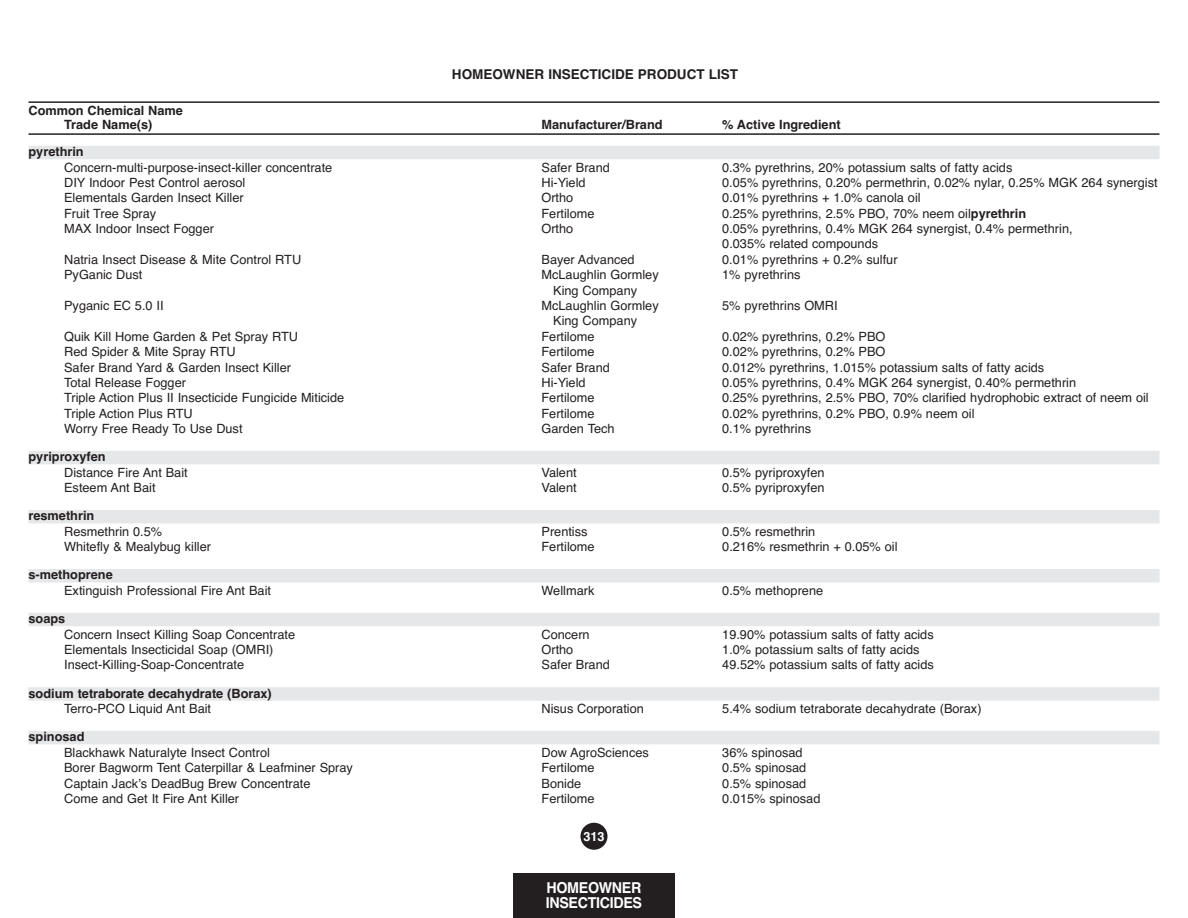
<style>
.page{position:relative;width:1188px;height:918px;background:#fff}
.page>*{position:absolute;margin:0;border:0;box-sizing:border-box;transform-origin:0 0}
.t1{font:700 15px/15px "Helvetica";letter-spacing:-.02em;color:#fff;scale:.95 1}
.t2{font:700 13.5px "Helvetica";color:#231f20}
.t3{font:12.75px/15.5px "Helvetica";color:#231f20}
.t4{font:700 12.75px/14.2px "Helvetica";color:#231f20;text-align:center}
.t5{font:700 12.75px "Helvetica";color:#fff}
.s1{font-weight:700}
</style>
<div class="page">
<div style="left:580px;top:823px;width:28px;height:27px;background:#231f20;border-radius:50%"></div>
<hr style="left:28px;top:101px;width:1132px;height:2px;background:#231f20">
<hr style="left:28px;top:133px;width:1132px;height:2px;background:#231f20">
<div style="left:28px;top:146px;width:1132px;height:13px;background:#e6e7e9"></div>
<div style="left:28px;top:451px;width:1132px;height:13px;background:#e6e7e9"></div>
<div style="left:28px;top:510px;width:1132px;height:13px;background:#e6e7e9"></div>
<div style="left:28px;top:569px;width:1132px;height:14px;background:#e6e7e9"></div>
<div style="left:28px;top:613px;width:1132px;height:13px;background:#e6e7e9"></div>
<div style="left:28px;top:687px;width:1132px;height:14px;background:#e6e7e9"></div>
<div style="left:28px;top:731px;width:1132px;height:13px;background:#e6e7e9"></div>
<div style="left:513px;top:873px;width:162px;height:45px;background:#231f20"></div>
<p class="t4" style="left:28px;top:103px;width:156px">Common Chemical Name<br>Trade Name(s)</p>
<p class="t2" style="left:452px;top:67px;width:288px">HOMEOWNER INSECTICIDE PRODUCT LIST</p>
<p class="t4" style="left:541px;top:118px;width:123px">Manufacturer/Brand</p>
<p class="t4" style="left:722px;top:118px;width:120px">% Active Ingredient</p>
<p class="t4" style="left:28px;top:145px;width:57px">pyrethrin</p>
<p class="t3" style="left:64px;top:159px;width:270px">Concern-multi-purpose-insect-killer concentrate</p>
<p class="t3" style="left:541px;top:159px;width:70px">Safer Brand</p>
<p class="t3" style="left:722px;top:159px;width:292px">0.3% pyrethrins, 20% potassium salts of fatty acids</p>
<p class="t3" style="left:64px;top:175px;width:183px">DIY Indoor Pest Control aerosol</p>
<p class="t3" style="left:541px;top:175px;width:46px">Hi-Yield</p>
<p class="t3" style="left:722px;top:175px;width:437px">0.05% pyrethrins, 0.20% permethrin, 0.02% nylar, 0.25% MGK 264 synergist</p>
<p class="t3" style="left:64px;top:190px;width:181px">Elementals Garden Insect Killer</p>
<p class="t3" style="left:541px;top:190px;width:33px">Ortho</p>
<p class="t3" style="left:722px;top:190px;width:200px">0.01% pyrethrins + 1.0% canola oil</p>
<p class="t3" style="left:64px;top:206px;width:94px">Fruit Tree Spray</p>
<p class="t3" style="left:541px;top:206px;width:55px">Fertilome</p>
<p class="t3" style="left:722px;top:206px;width:305px">0.25% pyrethrins, 2.5% PBO, 70% neem oil<span class="s1">pyrethrin</span></p>
<p class="t3" style="left:64px;top:221px;width:151px">MAX Indoor Insect Fogger</p>
<p class="t3" style="left:541px;top:221px;width:33px">Ortho</p>
<p class="t3" style="left:722px;top:221px;width:352px">0.05% pyrethrins, 0.4% MGK 264 synergist, 0.4% permethrin,<br>0.035% related compounds</p>
<p class="t3" style="left:64px;top:252px;width:239px">Natria Insect Disease &amp; Mite Control RTU</p>
<p class="t3" style="left:541px;top:252px;width:95px">Bayer Advanced</p>
<p class="t3" style="left:722px;top:252px;width:177px">0.01% pyrethrins + 0.2% sulfur</p>
<p class="t3" style="left:64px;top:267px;width:80px">PyGanic Dust</p>
<p class="t3" style="left:541px;top:267px;width:119px">McLaughlin Gormley</p>
<p class="t3" style="left:722px;top:267px;width:80px">1% pyrethrins</p>
<p class="t3" style="left:553px;top:283px;width:85px">King Company</p>
<p class="t3" style="left:64px;top:298px;width:101px">Pyganic EC 5.0 II</p>
<p class="t3" style="left:541px;top:298px;width:119px">McLaughlin Gormley</p>
<p class="t3" style="left:722px;top:298px;width:117px">5% pyrethrins OMRI</p>
<p class="t3" style="left:553px;top:313px;width:85px">King Company</p>
<p class="t3" style="left:64px;top:329px;width:235px">Quik Kill Home Garden &amp; Pet Spray RTU</p>
<p class="t3" style="left:541px;top:329px;width:55px">Fertilome</p>
<p class="t3" style="left:722px;top:329px;width:165px">0.02% pyrethrins, 0.2% PBO</p>
<p class="t3" style="left:64px;top:344px;width:173px">Red Spider &amp; Mite Spray RTU</p>
<p class="t3" style="left:541px;top:344px;width:55px">Fertilome</p>
<p class="t3" style="left:722px;top:344px;width:165px">0.02% pyrethrins, 0.2% PBO</p>
<p class="t3" style="left:64px;top:359px;width:229px">Safer Brand Yard &amp; Garden Insect Killer</p>
<p class="t3" style="left:541px;top:359px;width:70px">Safer Brand</p>
<p class="t3" style="left:722px;top:359px;width:324px">0.012% pyrethrins, 1.015% potassium salts of fatty acids</p>
<p class="t3" style="left:64px;top:375px;width:123px">Total Release Fogger</p>
<p class="t3" style="left:541px;top:375px;width:46px">Hi-Yield</p>
<p class="t3" style="left:722px;top:375px;width:355px">0.05% pyrethrins, 0.4% MGK 264 synergist, 0.40% permethrin</p>
<p class="t3" style="left:64px;top:390px;width:282px">Triple Action Plus II Insecticide Fungicide Miticide</p>
<p class="t3" style="left:541px;top:390px;width:55px">Fertilome</p>
<p class="t3" style="left:722px;top:390px;width:428px">0.25% pyrethrins, 2.5% PBO, 70% clarified hydrophobic extract of neem oil</p>
<p class="t3" style="left:64px;top:406px;width:130px">Triple Action Plus RTU</p>
<p class="t3" style="left:541px;top:406px;width:55px">Fertilome</p>
<p class="t3" style="left:722px;top:406px;width:254px">0.02% pyrethrins, 0.2% PBO, 0.9% neem oil</p>
<p class="t3" style="left:64px;top:421px;width:180px">Worry Free Ready To Use Dust</p>
<p class="t3" style="left:541px;top:421px;width:75px">Garden Tech</p>
<p class="t3" style="left:722px;top:421px;width:90px">0.1% pyrethrins</p>
<p class="t4" style="left:28px;top:450px;width:79px">pyriproxyfen</p>
<p class="t3" style="left:64px;top:465px;width:125px">Distance Fire Ant Bait</p>
<p class="t3" style="left:541px;top:465px;width:37px">Valent</p>
<p class="t3" style="left:722px;top:465px;width:104px">0.5% pyriproxyfen</p>
<p class="t3" style="left:64px;top:480px;width:93px">Esteem Ant Bait</p>
<p class="t3" style="left:541px;top:480px;width:37px">Valent</p>
<p class="t3" style="left:722px;top:480px;width:104px">0.5% pyriproxyfen</p>
<p class="t4" style="left:28px;top:509px;width:67px">resmethrin</p>
<p class="t3" style="left:64px;top:524px;width:100px">Resmethrin 0.5%</p>
<p class="t3" style="left:541px;top:524px;width:48px">Prentiss</p>
<p class="t3" style="left:722px;top:524px;width:95px">0.5% resmethrin</p>
<p class="t3" style="left:64px;top:539px;width:149px">Whitefly &amp; Mealybug killer</p>
<p class="t3" style="left:542px;top:539px;width:55px">Fertilome</p>
<p class="t3" style="left:722px;top:539px;width:177px">0.216% resmethrin + 0.05% oil</p>
<p class="t4" style="left:28px;top:568px;width:86px">s-methoprene</p>
<p class="t3" style="left:64px;top:583px;width:208px">Extinguish Professional Fire Ant Bait</p>
<p class="t3" style="left:542px;top:583px;width:54px">Wellmark</p>
<p class="t3" style="left:722px;top:583px;width:102px">0.5% methoprene</p>
<p class="t4" style="left:28px;top:612px;width:38px">soaps</p>
<p class="t3" style="left:64px;top:626px;width:233px">Concern Insect Killing Soap Concentrate</p>
<p class="t3" style="left:542px;top:626px;width:50px">Concern</p>
<p class="t3" style="left:722px;top:626px;width:213px">19.90% potassium salts of fatty acids</p>
<p class="t3" style="left:64px;top:642px;width:211px">Elementals Insecticidal Soap (OMRI)</p>
<p class="t3" style="left:542px;top:642px;width:33px">Ortho</p>
<p class="t3" style="left:722px;top:642px;width:199px">1.0% potassium salts of fatty acids</p>
<p class="t3" style="left:64px;top:657px;width:181px">Insect-Killing-Soap-Concentrate</p>
<p class="t3" style="left:542px;top:657px;width:70px">Safer Brand</p>
<p class="t3" style="left:722px;top:657px;width:213px">49.52% potassium salts of fatty acids</p>
<p class="t4" style="left:28px;top:686px;width:245px">sodium tetraborate decahydrate (Borax)</p>
<p class="t3" style="left:64px;top:701px;width:149px">Terro-PCO Liquid Ant Bait</p>
<p class="t3" style="left:542px;top:701px;width:104px">Nisus Corporation</p>
<p class="t3" style="left:722px;top:701px;width:261px">5.4% sodium tetraborate decahydrate (Borax)</p>
<p class="t4" style="left:28px;top:730px;width:57px">spinosad</p>
<p class="t3" style="left:64px;top:745px;width:207px">Blackhawk Naturalyte Insect Control</p>
<p class="t3" style="left:542px;top:745px;width:109px">Dow AgroSciences</p>
<p class="t3" style="left:722px;top:745px;width:82px">36% spinosad</p>
<p class="t3" style="left:64px;top:760px;width:290px">Borer Bagworm Tent Caterpillar &amp; Leafminer Spray</p>
<p class="t3" style="left:542px;top:760px;width:55px">Fertilome</p>
<p class="t3" style="left:722px;top:760px;width:85px">0.5% spinosad</p>
<p class="t3" style="left:64px;top:775px;width:248px">Captain Jack’s DeadBug Brew Concentrate</p>
<p class="t3" style="left:542px;top:775px;width:41px">Bonide</p>
<p class="t3" style="left:722px;top:775px;width:85px">0.5% spinosad</p>
<p class="t3" style="left:64px;top:791px;width:177px">Come and Get It Fire Ant Killer</p>
<p class="t3" style="left:542px;top:791px;width:55px">Fertilome</p>
<p class="t3" style="left:722px;top:791px;width:100px">0.015% spinosad</p>
<p class="t5" style="left:583px;top:829px;width:23px">313</p>
<p class="t1" style="left:546px;top:881px;width:103px">HOMEOWNER<br>INSECTICIDES</p>
</div>
